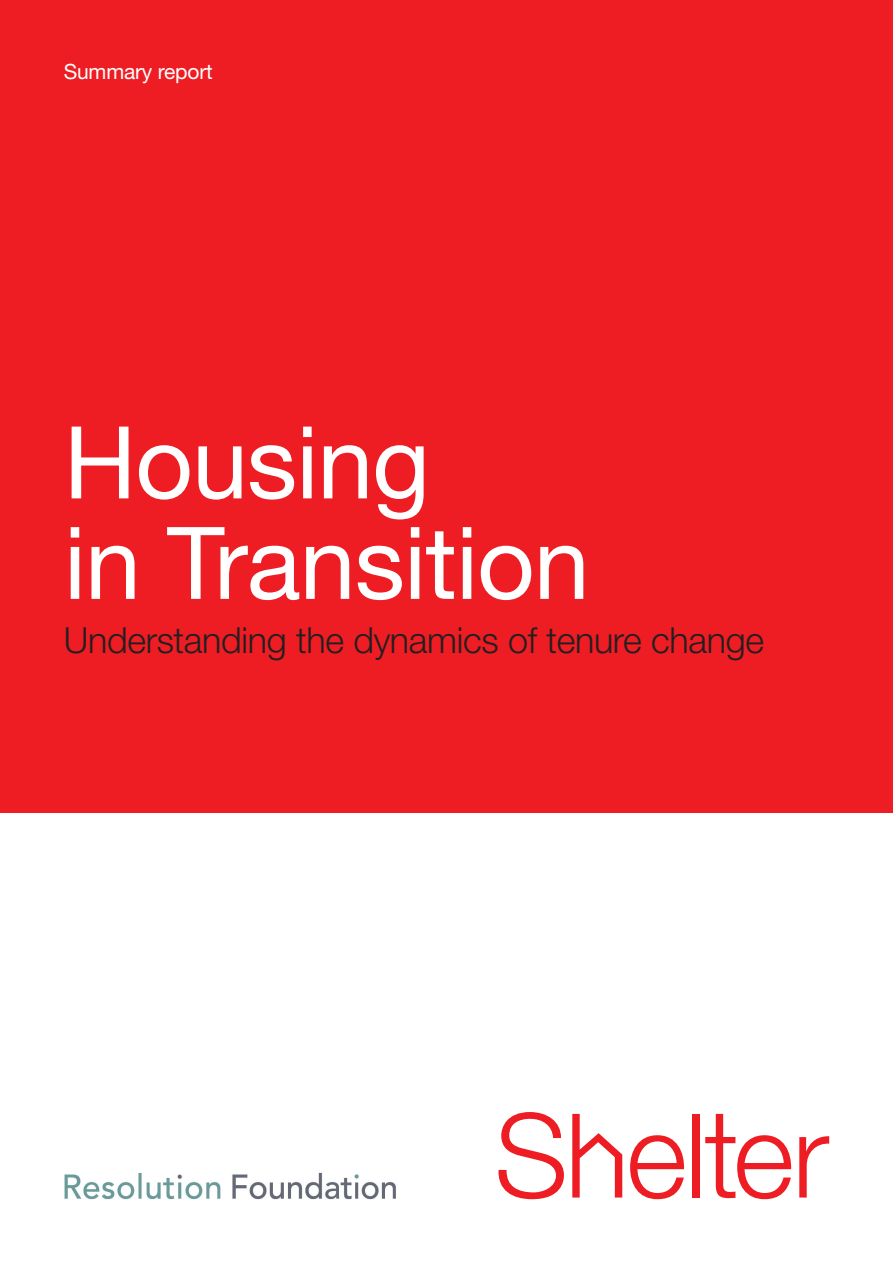
<style>
.page{position:relative;width:893px;height:1263px;background:#fff}
.page>*{position:absolute;margin:0;border:0;box-sizing:border-box;transform-origin:0 0}
.t1{font:100.5px/100.5px "Helvetica Neue LT Pro";letter-spacing:-.01em;color:#fff}
.t2{font:300 36px "Helvetica Neue LT Pro";letter-spacing:-.01em;color:#231f20}
.t3{font:21px "Helvetica Neue LT Pro";letter-spacing:-.01em;color:#fff}
</style>
<div class="page">
<div style="left:0;top:0;width:893px;height:812px;background:#ee1d23"></div>
<svg style="left:498px;top:1112px;width:66px;height:87px"></svg>
<svg style="left:630px;top:1135px;width:55px;height:64px"></svg>
<svg style="left:799px;top:1136px;width:30px;height:61px"></svg>
<svg style="left:705px;top:1114px;width:87px;height:85px"></svg>
<div style="left:692px;top:1114px;width:8px;height:83px;background:#ee1d23"></div>
<svg style="left:572px;top:1114px;width:50px;height:83px"></svg>
<img style="left:64px;top:1172px;width:332px;height:28px">
<p class="t3" style="left:64px;top:58px;width:150px">Summary report</p>
<h1 class="t1" style="left:64px;top:410px;width:527px">Housing<br>in Transition</h1>
<p class="t2" style="left:64px;top:618px;width:702px">Understanding the dynamics of tenure change</p>
</div>
